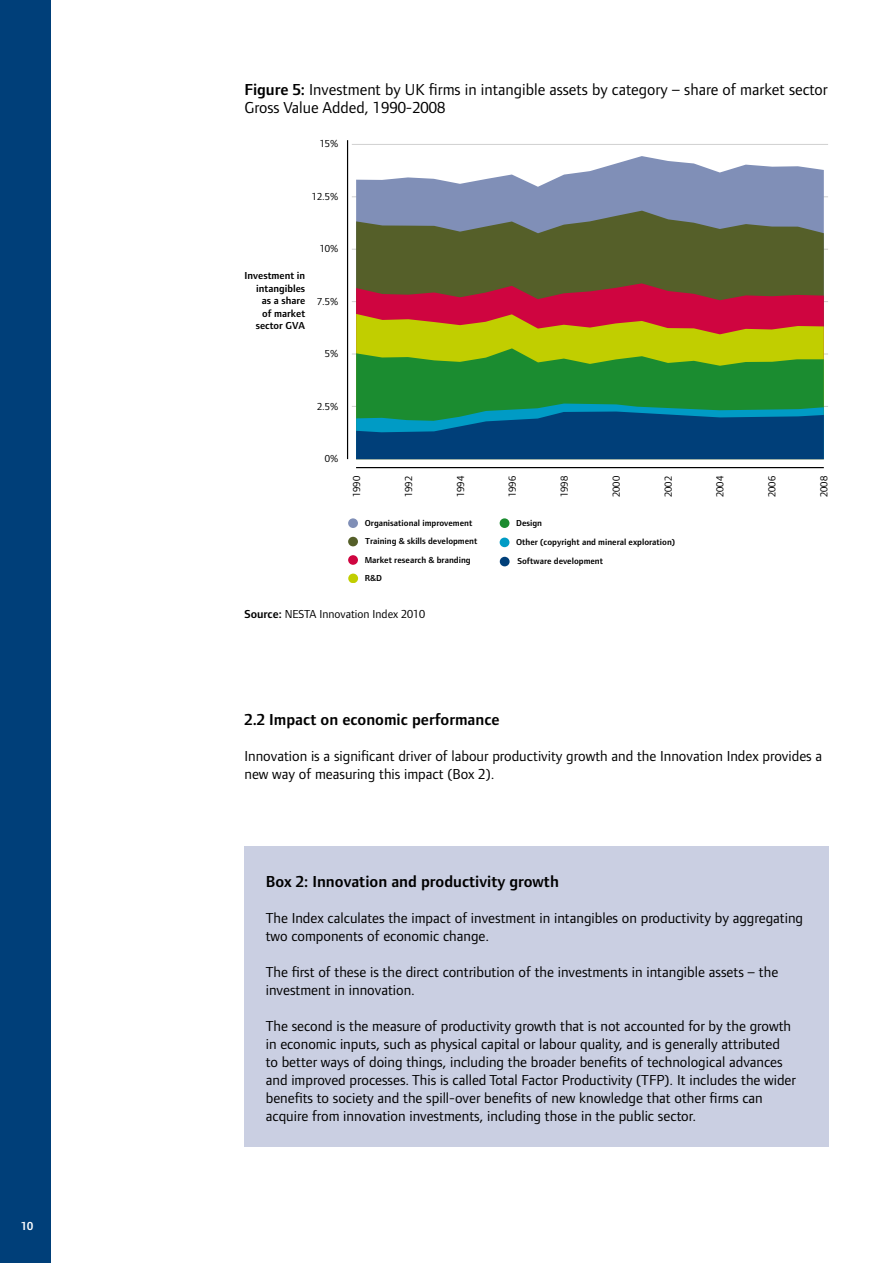
<style>
.page{position:relative;width:893px;height:1263px;background:#fff}
.page>*{position:absolute;margin:0;border:0;box-sizing:border-box;transform-origin:0 0}
.t1{font:16.5px/18px "Foundry Form Sans";color:#000}
.t2{font:600 16.5px "Foundry Form Sans";color:#000}
.t3{font:15px/18px "Foundry Form Sans";color:#000}
.t4{font:12px "Foundry Form Sans";color:#000}
.t5{font:600 12px "Foundry Form Sans";color:#fff}
.t6{font:10.5px "Foundry Form Sans";color:#000}
.t7{font:600 10.5px/12.6px "Foundry Form Sans";color:#000;text-align:right}
.t8{font:600 9px "Foundry Form Sans";color:#000}
.s1{font-weight:600}
</style>
<div class="page">
<div style="left:0;top:0;width:51px;height:1263px;background:#003f79"></div>
<hr style="left:352px;top:406px;width:476px;height:1px;background:#d0d0d0">
<hr style="left:352px;top:354px;width:476px;height:1px;background:#d0d0d0">
<hr style="left:352px;top:301px;width:476px;height:1px;background:#d0d0d0">
<hr style="left:352px;top:144px;width:476px;height:1px;background:#d0d0d0">
<hr style="left:352px;top:196px;width:476px;height:1px;background:#d0d0d0">
<hr style="left:352px;top:249px;width:476px;height:1px;background:#d0d0d0">
<hr style="left:347px;top:140px;width:1px;height:319px;background:#000">
<hr style="left:356px;top:467px;width:468px;height:1px;background:#000">
<svg style="left:356px;top:156px;width:468px;height:55px;fill:#808fb7"></svg>
<svg style="left:356px;top:211px;width:468px;height:72px;background:#5d6743"></svg>
<svg style="left:356px;top:283px;width:468px;height:31px;background:#a72238"></svg>
<svg style="left:356px;top:314px;width:468px;height:34px;background:#c58f13"></svg>
<svg style="left:356px;top:348px;width:468px;height:56px;background:#3d9926"></svg>
<svg style="left:356px;top:404px;width:468px;height:55px;background:#03577c"></svg>
<div style="left:348px;top:518px;width:10px;height:10px;background:#808fb7;border-radius:50%"></div>
<div style="left:348px;top:574px;width:10px;height:8px;background:#c1ce00;border-radius:50%"></div>
<div style="left:500px;top:557px;width:10px;height:9px;background:#003f79;border-radius:50%"></div>
<div style="left:348px;top:537px;width:10px;height:9px;background:#555f29;border-radius:50%"></div>
<div style="left:500px;top:518px;width:9px;height:10px;background:#1b8c30;border-radius:50%"></div>
<div style="left:348px;top:555px;width:10px;height:10px;background:#cf0540;border-radius:50%"></div>
<div style="left:500px;top:538px;width:9px;height:9px;background:#009bc5;border-radius:50%"></div>
<div style="left:244px;top:846px;width:585px;height:301px;background:#cacfe2"></div>
<p class="t5" style="left:21px;top:1219px;width:13px">10</p>
<p class="t1" style="left:244px;top:80px;width:585px"><span class="s1">Figure 5:</span> Investment by UK firms in intangible assets by category – share of market sector<br>Gross Value Added, 1990-2008</p>
<p class="t6" style="left:320px;top:138px;width:20px">15%</p>
<p class="t6" style="left:312px;top:190px;width:28px">12.5%</p>
<p class="t7" style="left:245px;top:269px;width:62px">Investment in intangibles as a share<br>of market sector GVA</p>
<p class="t6" style="left:320px;top:243px;width:20px">10%</p>
<p class="t6" style="left:317px;top:295px;width:23px">7.5%</p>
<p class="t6" style="left:325px;top:348px;width:15px">5%</p>
<p class="t6" style="left:317px;top:400px;width:23px">2.5%</p>
<p class="t6" style="left:325px;top:453px;width:15px">0%</p>
<p class="t6" style="left:351px;top:497px;width:22px;rotate:-90deg">1990</p>
<p class="t6" style="left:403px;top:497px;width:22px;rotate:-90deg">1992</p>
<p class="t6" style="left:455px;top:497px;width:22px;rotate:-90deg">1994</p>
<p class="t6" style="left:507px;top:497px;width:22px;rotate:-90deg">1996</p>
<p class="t6" style="left:558px;top:497px;width:22px;rotate:-90deg">1998</p>
<p class="t6" style="left:610px;top:497px;width:22px;rotate:-90deg">2000</p>
<p class="t6" style="left:662px;top:497px;width:22px;rotate:-90deg">2002</p>
<p class="t6" style="left:714px;top:497px;width:22px;rotate:-90deg">2004</p>
<p class="t6" style="left:766px;top:497px;width:22px;rotate:-90deg">2006</p>
<p class="t6" style="left:818px;top:497px;width:23px;rotate:-90deg">2008</p>
<p class="t8" style="left:365px;top:518px;width:109px">Organisational improvement</p>
<p class="t8" style="left:516px;top:518px;width:27px">Design</p>
<p class="t8" style="left:365px;top:536px;width:114px">Training &amp; skills development</p>
<p class="t8" style="left:365px;top:555px;width:107px">Market research &amp; branding</p>
<p class="t8" style="left:365px;top:573px;width:19px">R&amp;D</p>
<p class="t8" style="left:516px;top:537px;width:161px">Other (copyright and mineral exploration)</p>
<p class="t8" style="left:517px;top:556px;width:87px">Software development</p>
<p class="t4" style="left:244px;top:607px;width:182px"><span class="s1">Source:</span> NESTA Innovation Index 2010</p>
<p class="t2" style="left:244px;top:710px;width:257px">2.2 Impact on economic performance</p>
<p class="t3" style="left:244px;top:746px;width:579px">Innovation is a significant driver of labour productivity growth and the Innovation Index provides a new way of measuring this impact (Box 2).</p>
<p class="t2" style="left:266px;top:872px;width:295px">Box 2: Innovation and productivity growth</p>
<p class="t3" style="left:266px;top:908px;width:539px">The Index calculates the impact of investment in intangibles on productivity by aggregating two components of economic change.</p>
<p class="t3" style="left:266px;top:962px;width:514px">The first of these is the direct contribution of the investments in intangible assets – the investment in innovation.</p>
<p class="t3" style="left:266px;top:1016px;width:532px">The second is the measure of productivity growth that is not accounted for by the growth in economic inputs, such as physical capital or labour quality, and is generally attributed to better ways of doing things, including the broader benefits of technological advances and improved processes. This is called Total Factor Productivity (TFP). It includes the wider benefits to society and the spill-over benefits of new knowledge that other firms can acquire from innovation investments, including those in the public sector.</p>
</div>
